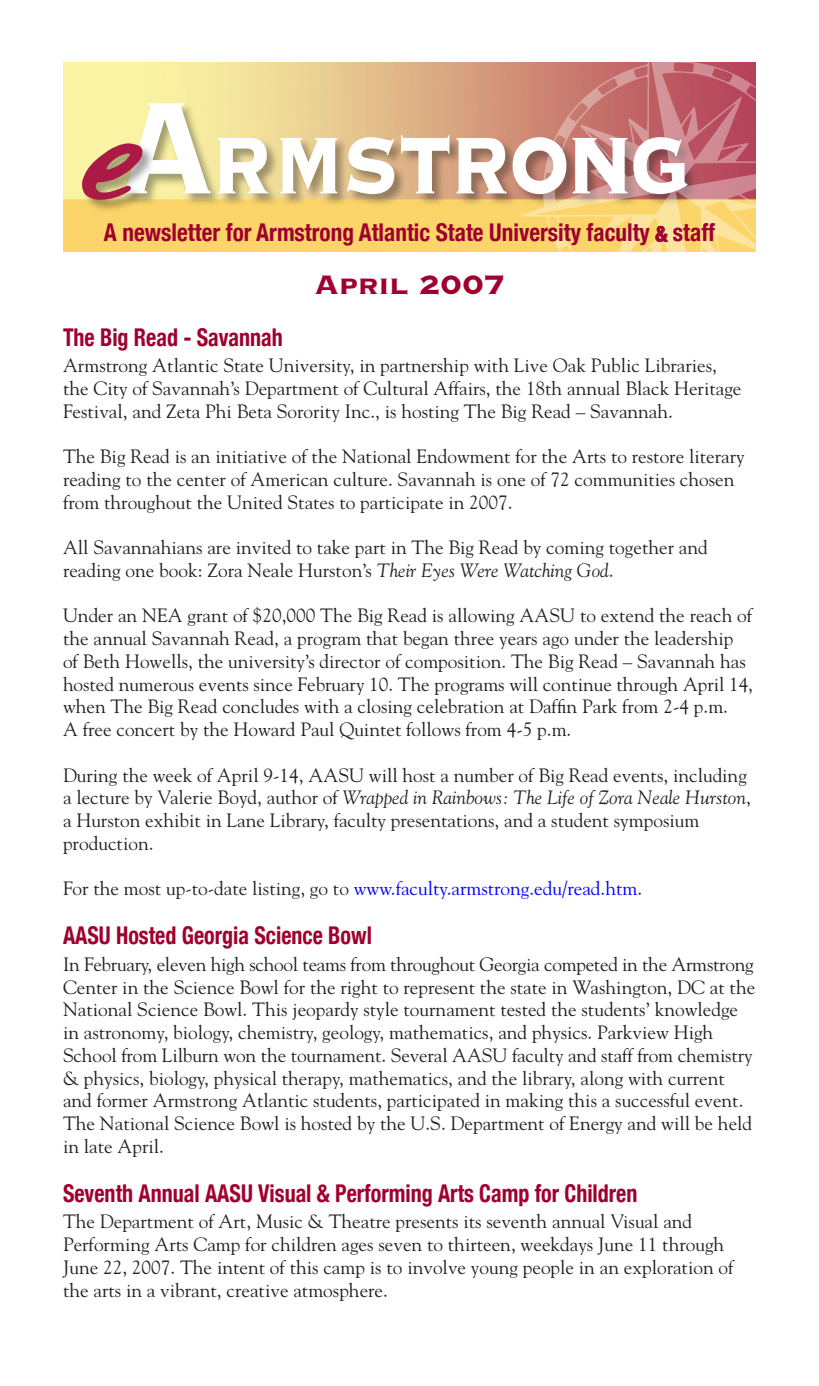
<style>
.page{position:relative;width:819px;height:1386px;background:#fff}
.page>*{position:absolute;margin:0;border:0;box-sizing:border-box;transform-origin:0 0}
.t1{font:126px "Copperplate Thirty Three BC";letter-spacing:-.02em;color:#fff;scale:.8 1}
.t2{font:122.5px "Annifont";color:#aa1a44}
.t3{font:35px "Copperplate Thirty Three BC";letter-spacing:-.015em;color:#a0002f}
.heading{font:700 condensed 24.5px "Helvetica Neue";color:#a0002f;scale:.9 1}
.heading-2{font:700 condensed 24.5px "Helvetica Neue";color:#a0002f;scale:.95 1}
.body_text{font:19.25px/22.8px "Goudy";color:#231f20}
.body_text-2{font:19.25px "Goudy";color:#00f}
.s1{font-size:171.5px}
.s2{font-size:21px}
.s3{font-style:italic}
.s4{color:#231f20}
</style>
<div class="page">
<div style="left:122px;top:102px;width:579px;height:107px;background:#231f20;opacity:.4"></div>
<div style="left:80px;top:142px;width:77px;height:72px;background:#231f20;opacity:.4"></div>
<svg style="left:521px;top:62px;width:235px;height:190px;background:#ce8d75"></svg>
<svg style="left:655px;top:225px;width:14px;height:18px"></svg>
<p class="t1" style="left:117px;top:97px;width:719px"><span class="s1">A</span>rmstrong</p>
<p class="heading-2" style="left:104px;top:218px;width:645px">A newsletter for Armstrong Atlantic State University faculty <span class="s2">&amp;</span> staff</p>
<p class="t2" style="left:73px;top:47px;width:75px">e</p>
<p class="t3" style="left:314px;top:267px;width:192px">April 2007</p>
<p class="heading" style="left:63px;top:322px;width:246px">The Big Read - Savannah</p>
<p class="body_text" style="left:63px;top:353px;width:680px">Armstrong Atlantic State University, in partnership with Live Oak Public Libraries, the City of Savannah’s Department of Cultural Affairs, the 18th annual Black Heritage<br>Festival, and Zeta Phi Beta Sorority Inc., is hosting The Big Read – Savannah.</p>
<p class="body_text" style="left:63px;top:444px;width:683px">The Big Read is an initiative of the National Endowment for the Arts to restore literary reading to the center of American culture. Savannah is one of 72 communities chosen from throughout the United States to participate in 2007.</p>
<p class="body_text" style="left:63px;top:535px;width:646px">All Savannahians are invited to take part in The Big Read by coming together and reading one book: Zora Neale Hurston’s <span class="s3">Their Eyes Were Watching God</span>.</p>
<p class="body_text" style="left:63px;top:604px;width:692px">Under an NEA grant of $20,000 The Big Read is allowing AASU to extend the reach of the annual Savannah Read, a program that began three years ago under the leadership of Beth Howells, the university’s director of composition. The Big Read – Savannah has hosted numerous events since February 10. The programs will continue through April 14, when The Big Read concludes with a closing celebration at Daffin Park from 2-4 p.m.<br>A free concert by the Howard Paul Quintet follows from 4-5 p.m.</p>
<p class="body_text" style="left:63px;top:763px;width:689px">During the week of April 9-14, AASU will host a number of Big Read events, including a lecture by Valerie Boyd, author of <span class="s3">Wrapped in Rainbows: The Life of Zora Neale Hurston</span>, a Hurston exhibit in Lane Library, faculty presentations, and a student symposium production.</p>
<p class="body_text-2" style="left:63px;top:877px;width:581px"><span class="s4">For the most up-to-date listing, go to</span> www.faculty.armstrong.edu/read.htm<span class="s4">.</span></p>
<p class="heading" style="left:63px;top:921px;width:345px">AASU Hosted Georgia Science Bowl</p>
<p class="body_text" style="left:63px;top:952px;width:694px">In February, eleven high school teams from throughout Georgia competed in the Armstrong Center in the Science Bowl for the right to represent the state in Washington, DC at the National Science Bowl. This jeopardy style tournament tested the students’ knowledge in astronomy, biology, chemistry, geology, mathematics, and physics. Parkview High School from Lilburn won the tournament. Several AASU faculty and staff from chemistry &amp; physics, biology, physical therapy, mathematics, and the library, along with current and former Armstrong Atlantic students, participated in making this a successful event.<br>The National Science Bowl is hosted by the U.S. Department of Energy and will be held in late April.</p>
<p class="heading" style="left:63px;top:1178px;width:640px">Seventh Annual AASU Visual &amp; Performing Arts Camp for Children</p>
<p class="body_text" style="left:63px;top:1210px;width:672px">The Department of Art, Music &amp; Theatre presents its seventh annual Visual and Performing Arts Camp for children ages seven to thirteen, weekdays June 11 through June 22, 2007. The intent of this camp is to involve young people in an exploration of the arts in a vibrant, creative atmosphere.</p>
</div>
